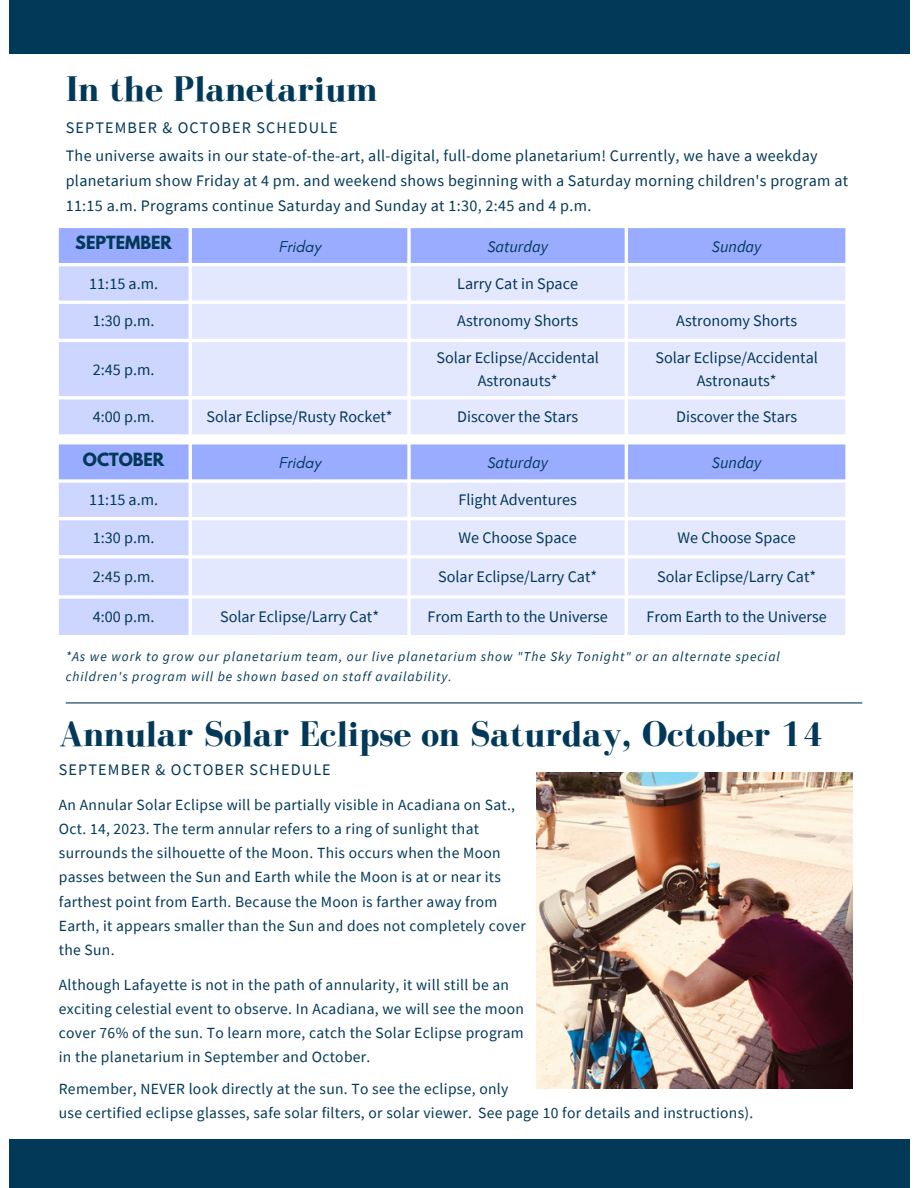
<style>
.page{position:relative;width:918px;height:1188px;background:#fff}
.page>*{position:absolute;margin:0;border:0;box-sizing:border-box;transform-origin:0 0}
.t1{font:700 36.6px "Bodoni FLF";color:#033958}
.t2{font:16.05px/22.5px "Source Sans Pro";color:#033958;text-align:center}
.t3{font:16.05px/24.8px "Source Sans Pro";letter-spacing:.02em;color:#033958}
.t4{font:16.05px "Source Sans Pro";letter-spacing:.07em;color:#033958}
.t5{font:italic 16.05px "Source Sans Pro";color:#033958}
.t6{font:700 16.05px "League Spartan";color:#033958}
.t7{font:italic 16.05px "Glacial Indifference";color:#033958}
.t8{font:15.45px/24.3px "Source Sans Pro";letter-spacing:.02em;color:#033958}
.t9{font:italic 13.5px/20.2px "Source Sans Pro";letter-spacing:.07em;color:#033958}
</style>
<div class="page">
<div style="left:9px;top:0;width:900px;height:54px;background:#033958"></div>
<div style="left:9px;top:1139px;width:900px;height:49px;background:#033958"></div>
<svg style="left:59px;top:228px;width:786px;height:206px"></svg>
<svg style="left:192px;top:266px;width:653px;height:168px;fill:#e3e8ff"></svg>
<svg style="left:59px;top:444px;width:786px;height:191px"></svg>
<svg style="left:192px;top:483px;width:653px;height:152px;fill:#e3e8ff"></svg>
<img style="left:536px;top:773px;width:317px;height:316px">
<hr style="left:66px;top:702px;width:796px;height:1px;background:#033958">
<h1 class="t1" style="left:66px;top:69px;width:313px">In the Planetarium</h1>
<p class="t4" style="left:66px;top:118px;width:273px">SEPTEMBER &amp; OCTOBER SCHEDULE</p>
<p class="t3" style="left:66px;top:143px;width:784px">The universe awaits in our state-of-the-art, all-digital, full-dome planetarium! Currently, we have a weekday planetarium show Friday at 4 pm. and weekend shows beginning with a Saturday morning children's program at<br>11:15 a.m. Programs continue Saturday and Sunday at 1:30, 2:45 and 4 p.m.</p>
<p class="t6" style="left:75px;top:230px;width:98px">SEPTEMBER</p>
<p class="t7" style="left:279px;top:237px;width:43px">Friday</p>
<p class="t5" style="left:487px;top:236px;width:62px">Saturday</p>
<p class="t5" style="left:712px;top:236px;width:51px">Sunday</p>
<p class="t2" style="left:89px;top:272px;width:70px">11:15 a.m.</p>
<p class="t2" style="left:457px;top:272px;width:122px">Larry Cat in Space</p>
<p class="t2" style="left:93px;top:310px;width:63px">1:30 p.m.</p>
<p class="t2" style="left:457px;top:310px;width:122px">Astronomy Shorts</p>
<p class="t2" style="left:676px;top:310px;width:122px">Astronomy Shorts</p>
<p class="t2" style="left:93px;top:358px;width:63px">2:45 p.m.</p>
<p class="t2" style="left:436px;top:347px;width:164px">Solar Eclipse/Accidental<br>Astronauts*</p>
<p class="t2" style="left:655px;top:347px;width:164px">Solar Eclipse/Accidental<br>Astronauts*</p>
<p class="t2" style="left:93px;top:405px;width:63px">4:00 p.m.</p>
<p class="t2" style="left:207px;top:405px;width:187px">Solar Eclipse/Rusty Rocket*</p>
<p class="t2" style="left:457px;top:405px;width:123px">Discover the Stars</p>
<p class="t2" style="left:676px;top:405px;width:123px">Discover the Stars</p>
<p class="t6" style="left:83px;top:447px;width:83px">OCTOBER</p>
<p class="t7" style="left:279px;top:454px;width:43px">Friday</p>
<p class="t5" style="left:487px;top:453px;width:62px">Saturday</p>
<p class="t5" style="left:712px;top:453px;width:51px">Sunday</p>
<p class="t2" style="left:89px;top:489px;width:70px">11:15 a.m.</p>
<p class="t2" style="left:459px;top:489px;width:120px">Flight Adventures</p>
<p class="t2" style="left:93px;top:526px;width:63px">1:30 p.m.</p>
<p class="t2" style="left:458px;top:526px;width:120px">We Choose Space</p>
<p class="t2" style="left:678px;top:526px;width:120px">We Choose Space</p>
<p class="t2" style="left:93px;top:565px;width:63px">2:45 p.m.</p>
<p class="t2" style="left:438px;top:565px;width:161px">Solar Eclipse/Larry Cat*</p>
<p class="t2" style="left:657px;top:565px;width:161px">Solar Eclipse/Larry Cat*</p>
<p class="t2" style="left:93px;top:606px;width:63px">4:00 p.m.</p>
<p class="t2" style="left:220px;top:606px;width:161px">Solar Eclipse/Larry Cat*</p>
<p class="t2" style="left:427px;top:606px;width:182px">From Earth to the Universe</p>
<p class="t2" style="left:646px;top:606px;width:182px">From Earth to the Universe</p>
<p class="t9" style="left:66px;top:646px;width:716px">*As we work to grow our planetarium team, our live planetarium show "The Sky Tonight" or an alternate special children's program will be shown based on staff availability.</p>
<h1 class="t1" style="left:59px;top:714px;width:766px">Annular Solar Eclipse on Saturday, October 14</h1>
<p class="t4" style="left:59px;top:760px;width:273px">SEPTEMBER &amp; OCTOBER SCHEDULE</p>
<p class="t8" style="left:59px;top:792px;width:469px">An Annular Solar Eclipse will be partially visible in Acadiana on Sat., Oct. 14, 2023. The term annular refers to a ring of sunlight that surrounds the silhouette of the Moon. This occurs when the Moon passes between the Sun and Earth while the Moon is at or near its farthest point from Earth. Because the Moon is farther away from Earth, it appears smaller than the Sun and does not completely cover the Sun.</p>
<p class="t8" style="left:59px;top:972px;width:467px">Although Lafayette is not in the path of annularity, it will still be an exciting celestial event to observe. In Acadiana, we will see the moon cover 76% of the sun. To learn more, catch the Solar Eclipse program in the planetarium in September and October.</p>
<p class="t8" style="left:59px;top:1077px;width:696px">Remember, NEVER look directly at the sun. To see the eclipse, only<br>use certified eclipse glasses, safe solar filters, or solar viewer. See page 10 for details and instructions).</p>
</div>
